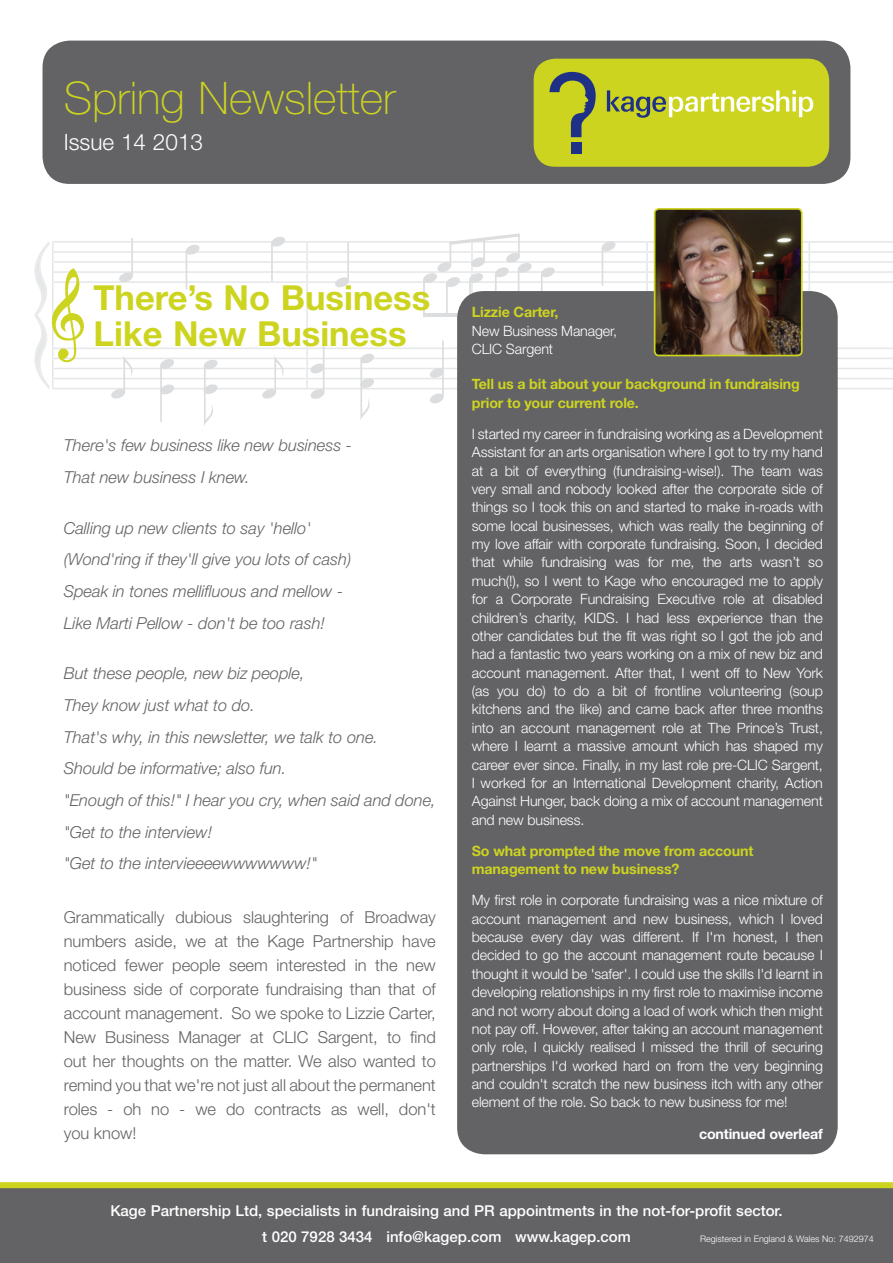
<style>
.page{position:relative;width:893px;height:1263px;background:#fff}
.page>*{position:absolute;margin:0;border:0;box-sizing:border-box;transform-origin:0 0}
.t1{font:100 45px "Helvetica Neue";color:#cdd41f}
.t2{font:700 34.5px/36px "Helvetica Neue";color:#cdd41f}
.t3{font:300 22.5px "Helvetica Neue";color:#fff}
.t4{font:italic 300 16.5px/31.7px "Helvetica Neue";color:#636366}
.t5{font:300 16.5px/24px "Helvetica Neue";color:#636366;text-align:justify}
.t6{font:500 15px/25.5px "Helvetica Neue";color:#fff;text-align:center}
.t7{font:300 14.25px/18.3px "Helvetica Neue";letter-spacing:-.01em;color:#fff;text-align:justify}
.t8{font:700 14.25px/18.3px "Helvetica Neue";letter-spacing:-.01em;color:#cdd41f}
.t9{font:700 14.25px "Helvetica Neue";letter-spacing:-.01em;color:#fff}
.t10{font:300 9px "Helvetica Neue";color:#fff}
</style>
<div class="page">
<svg style="left:88px;top:241px;width:805px;height:148px"></svg>
<hr style="left:808px;top:283px;width:2px;height:65px;background:#e6e7e9">
<svg style="left:808px;top:241px;width:2px;height:42px"></svg>
<hr style="left:646px;top:283px;width:2px;height:65px;background:#e6e7e9">
<svg style="left:646px;top:241px;width:2px;height:42px"></svg>
<hr style="left:306px;top:283px;width:2px;height:65px;background:#e6e7e9">
<svg style="left:306px;top:241px;width:2px;height:42px"></svg>
<svg style="left:261px;top:355px;width:28px;height:44px"></svg>
<svg style="left:110px;top:355px;width:28px;height:44px"></svg>
<svg style="left:185px;top:244px;width:15px;height:45px"></svg>
<svg style="left:160px;top:358px;width:15px;height:64px"></svg>
<svg style="left:306px;top:336px;width:19px;height:63px"></svg>
<svg style="left:118px;top:238px;width:16px;height:45px"></svg>
<svg style="left:334px;top:243px;width:16px;height:45px"></svg>
<svg style="left:270px;top:237px;width:16px;height:44px"></svg>
<svg style="left:601px;top:241px;width:15px;height:45px"></svg>
<svg style="left:203px;top:359px;width:15px;height:67px"></svg>
<svg style="left:359px;top:353px;width:16px;height:67px"></svg>
<svg style="left:429px;top:340px;width:15px;height:64px"></svg>
<svg style="left:540px;top:267px;width:15px;height:24px"></svg>
<svg style="left:422px;top:233px;width:110px;height:83px"></svg>
<div style="left:0;top:1188px;width:893px;height:75px;background:#636366"></div>
<div style="left:0;top:1182px;width:893px;height:6px;background:#cdd41f"></div>
<div style="left:43px;top:41px;width:807px;height:143px;background:#636366;border-radius:27px"></div>
<div style="left:534px;top:59px;width:295px;height:108px;background:#cdd41f;border-radius:21px"></div>
<svg style="left:550px;top:72px;width:46px;height:65px"></svg>
<div style="left:571px;top:142px;width:10px;height:12px;background:#1f3187"></div>
<svg style="left:607px;top:90px;width:206px;height:28px"></svg>
<div style="left:457px;top:291px;width:381px;height:863px;background:#636366;border-radius:27px"></div>
<img style="left:657px;top:211px;width:143px;height:142px">
<div style="left:654px;top:208px;width:149px;height:148px;border:2px solid #cdd41f;border-radius:4px"></div>
<svg style="left:34px;top:241px;width:54px;height:148px"></svg>
<h1 class="t1" style="left:64px;top:73px;width:334px">Spring Newsletter</h1>
<h3 class="t3" style="left:64px;top:128px;width:141px">Issue 14 2013</h3>
<h2 class="t2" style="left:94px;top:279px;width:338px">There’s No Business<br>Like New Business</h2>
<p class="t4" style="left:64px;top:429px;width:290px">There's few business like new business -<br>That new business I knew.</p>
<p class="t4" style="left:64px;top:512px;width:289px">Calling up new clients to say 'hello' (Wond'ring if they'll give you lots of cash)<br>Speak in tones mellifluous and mellow - Like Marti Pellow - don't be too rash!</p>
<p class="t4" style="left:64px;top:657px;width:374px">But these people, new biz people,<br>They know just what to do.<br>That's why, in this newsletter, we talk to one.<br>Should be informative; also fun.<br>"Enough of this!" I hear you cry, when said and done, "Get to the interview!<br>"Get to the intervieeeewwwwwww!"</p>
<p class="t5" style="left:64px;top:905px;width:374px">Grammatically dubious slaughtering of Broadway numbers aside, we at the Kage Partnership have noticed fewer people seem interested in the new business side of corporate fundraising than that of account management. So we spoke to Lizzie Carter, New Business Manager at CLIC Sargent, to find out her thoughts on the matter. We also wanted to remind you that we're not just all about the permanent roles - oh no - we do contracts as well, don't you know!</p>
<p class="t8" style="left:472px;top:303px;width:88px">Lizzie Carter,</p>
<p class="t7" style="left:472px;top:321px;width:147px">New Business Manager,<br>CLIC Sargent</p>
<p class="t8" style="left:472px;top:375px;width:330px">Tell us a bit about your background in fundraising prior to your current role.</p>
<p class="t7" style="left:472px;top:424px;width:353px">I started my career in fundraising working as a Development Assistant for an arts organisation where I got to try my hand at a bit of everything (fundraising-wise!). The team was very small and nobody looked after the corporate side of things so I took this on and started to make in-roads with some local businesses, which was really the beginning of my love affair with corporate fundraising. Soon, I decided that while fundraising was for me, the arts wasn’t so much(!), so I went to Kage who encouraged me to apply for a Corporate Fundraising Executive role at disabled children’s charity, KIDS. I had less experience than the other candidates but the fit was right so I got the job and had a fantastic two years working on a mix of new biz and account management. After that, I went off to New York (as you do) to do a bit of frontline volunteering (soup kitchens and the like) and came back after three months into an account management role at The Prince’s Trust, where I learnt a massive amount which has shaped my career ever since. Finally, in my last role pre-CLIC Sargent, I worked for an International Development charity, Action Against Hunger, back doing a mix of account management and new business.</p>
<p class="t8" style="left:472px;top:841px;width:283px">So what prompted the move from account management to new business?</p>
<p class="t7" style="left:472px;top:891px;width:353px">My first role in corporate fundraising was a nice mixture of account management and new business, which I loved because every day was different. If I'm honest, I then decided to go the account management route because I thought it would be 'safer'. I could use the skills I'd learnt in developing relationships in my first role to maximise income and not worry about doing a load of work which then might not pay off. However, after taking an account management only role, I quickly realised I missed the thrill of securing partnerships I'd worked hard on from the very beginning and couldn't scratch the new business itch with any other element of the role. So back to new business for me!</p>
<p class="t9" style="left:699px;top:1124px;width:125px">continued overleaf</p>
<p class="t6" style="left:110px;top:1198px;width:674px">Kage Partnership Ltd, specialists in fundraising and PR appointments in the not-for-profit sector. t 020 7928 3434 info@kagep.com www.kagep.com</p>
<p class="t10" style="left:700px;top:1233px;width:175px">Registered in England &amp; Wales No: 7492974</p>
</div>
